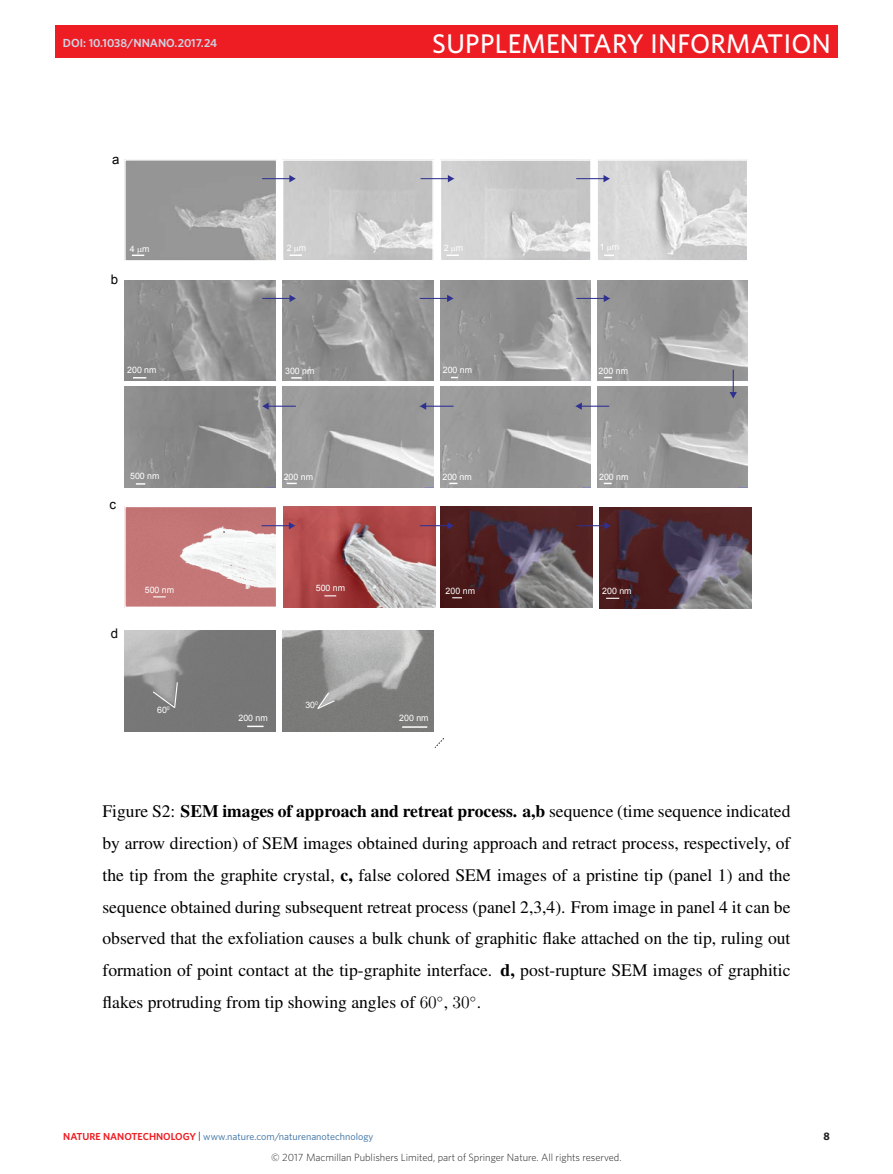
<style>
.page{position:relative;width:893px;height:1174px;background:#fff}
.page>*{position:absolute;margin:0;border:0;box-sizing:border-box;transform-origin:0 0}
.t1{font:500 27px "Whitney";letter-spacing:.01em;color:#fff}
.t2{font:17.55px/31.8px "Nimbus Rom No 9 L";color:#000;text-align:justify}
.t3{font:13.2px "Arial";color:#050504}
.t4{font:600 11.7px "Whitney";color:#cfd4e4}
.t5{font:700 10.8px "Whitney";color:#231f20}
.t6{font:300 10.5px "Whitney";color:#231f20}
.t7{font:10.2px "Whitney";color:#316a9f}
.t8{font:8.85px "Arial";color:#fff}
.s1{font-weight:500}
.s2{font-family:"CMR12"}
.s3{font-weight:600;color:#ee1d23}
.s4{color:#231f20}
</style>
<div class="page">
<img style="left:599px;top:507px;width:152px;height:101px">
<svg style="left:606px;top:598px;width:13px;height:1px"></svg>
<img style="left:283px;top:507px;width:152px;height:100px">
<svg style="left:324px;top:595px;width:12px;height:1px"></svg>
<img style="left:441px;top:506px;width:151px;height:101px">
<svg style="left:420px;top:522px;width:34px;height:7px"></svg>
<img style="left:126px;top:508px;width:149px;height:98px">
<div style="left:124px;top:506px;width:153px;height:102px;border:1px solid #fff"></div>
<svg style="left:153px;top:596px;width:13px;height:1px"></svg>
<img style="left:126px;top:161px;width:149px;height:99px">
<div style="left:124px;top:159px;width:153px;height:103px;border:1px solid #fff"></div>
<img style="left:284px;top:161px;width:148px;height:98px">
<div style="left:282px;top:159px;width:152px;height:102px;border:1px solid #fff"></div>
<img style="left:442px;top:161px;width:148px;height:98px">
<div style="left:440px;top:159px;width:152px;height:102px;border:1px solid #fff"></div>
<img style="left:598px;top:161px;width:148px;height:98px">
<div style="left:596px;top:159px;width:152px;height:102px;border:1px solid #fff"></div>
<img style="left:125px;top:280px;width:150px;height:101px">
<svg style="left:133px;top:377px;width:13px;height:1px"></svg>
<img style="left:283px;top:280px;width:150px;height:100px">
<img style="left:440px;top:280px;width:151px;height:101px">
<img style="left:597px;top:280px;width:151px;height:101px">
<img style="left:440px;top:386px;width:151px;height:101px">
<img style="left:597px;top:386px;width:151px;height:101px">
<img style="left:283px;top:387px;width:150px;height:100px">
<img style="left:125px;top:387px;width:150px;height:100px">
<img style="left:125px;top:630px;width:150px;height:101px">
<svg style="left:247px;top:725px;width:17px;height:2px"></svg>
<img style="left:283px;top:630px;width:150px;height:101px">
<hr style="left:402px;top:726px;width:25px;height:2px;background:#fff">
<svg style="left:434px;top:738px;width:10px;height:10px"></svg>
<svg style="left:316px;top:691px;width:20px;height:19px"></svg>
<svg style="left:152px;top:681px;width:27px;height:28px"></svg>
<svg style="left:262px;top:175px;width:34px;height:7px"></svg>
<svg style="left:421px;top:175px;width:33px;height:7px"></svg>
<svg style="left:576px;top:175px;width:34px;height:7px"></svg>
<svg style="left:262px;top:295px;width:34px;height:7px"></svg>
<svg style="left:420px;top:295px;width:33px;height:7px"></svg>
<svg style="left:576px;top:295px;width:34px;height:7px"></svg>
<svg style="left:262px;top:402px;width:34px;height:8px"></svg>
<svg style="left:420px;top:402px;width:33px;height:8px"></svg>
<svg style="left:575px;top:402px;width:34px;height:8px"></svg>
<svg style="left:729px;top:370px;width:8px;height:28px"></svg>
<svg style="left:262px;top:522px;width:33px;height:7px"></svg>
<svg style="left:577px;top:522px;width:34px;height:7px"></svg>
<div style="left:56px;top:25px;width:782px;height:33px;background:#ee1d23"></div>
<svg style="left:132px;top:248px;width:12px;height:8px"></svg>
<svg style="left:290px;top:246px;width:12px;height:10px"></svg>
<svg style="left:446px;top:247px;width:13px;height:9px"></svg>
<svg style="left:604px;top:246px;width:10px;height:10px"></svg>
<p class="t4" style="left:63px;top:35px;width:156px">DOI: 10.1038/NNANO.2017.24</p>
<h1 class="t1" style="left:432px;top:25px;width:400px">SUPPLEMENTARY INFORMATION</h1>
<p class="t3" style="left:112px;top:151px;width:9px">a</p>
<p class="t3" style="left:111px;top:270px;width:9px">b</p>
<p class="t8" style="left:130px;top:243px;width:21px">4 m</p>
<p class="t8" style="left:287px;top:242px;width:21px">2 m</p>
<p class="t8" style="left:444px;top:242px;width:21px">2 m</p>
<p class="t8" style="left:600px;top:241px;width:21px">1 m</p>
<p class="t8" style="left:127px;top:364px;width:31px">200 nm</p>
<p class="t8" style="left:285px;top:365px;width:31px">300 nm</p>
<p class="t8" style="left:443px;top:364px;width:31px">200 nm</p>
<p class="t8" style="left:599px;top:365px;width:31px">200 nm</p>
<p class="t3" style="left:109px;top:496px;width:8px">c</p>
<p class="t8" style="left:130px;top:470px;width:31px">500 nm</p>
<p class="t8" style="left:284px;top:471px;width:31px">200 nm</p>
<p class="t8" style="left:442px;top:471px;width:31px">200 nm</p>
<p class="t8" style="left:599px;top:471px;width:31px">200 nm</p>
<p class="t3" style="left:111px;top:624px;width:9px">d</p>
<p class="t8" style="left:145px;top:584px;width:31px">500 nm</p>
<p class="t8" style="left:316px;top:582px;width:31px">500 nm</p>
<p class="t8" style="left:446px;top:585px;width:31px">200 nm</p>
<p class="t8" style="left:157px;top:704px;width:14px">60<sup>0</sup></p>
<p class="t8" style="left:238px;top:712px;width:31px">200 nm</p>
<p class="t8" style="left:305px;top:699px;width:14px">30<sup>0</sup></p>
<p class="t8" style="left:399px;top:712px;width:31px">200 nm</p>
<p class="t8" style="left:602px;top:585px;width:31px">200 nm</p>
<p class="t2" style="left:102px;top:795px;width:689px">Figure S2: <span class="s1">SEM images of approach and retreat process. a,b</span> sequence (time sequence indicated by arrow direction) of SEM images obtained during approach and retract process, respectively, of the tip from the graphite crystal, <span class="s1">c,</span> false colored SEM images of a pristine tip (panel 1) and the sequence obtained during subsequent retreat process (panel 2,3,4). From image in panel 4 it can be observed that the exfoliation causes a bulk chunk of graphitic flake attached on the tip, ruling out formation of point contact at the tip-graphite interface. <span class="s1">d,</span> post-rupture SEM images of graphitic flakes protruding from tip showing angles of <span class="s2">60</span><sup>◦</sup>, <span class="s2">30</span><sup>◦</sup>.</p>
<p class="t7" style="left:63px;top:1129px;width:312px"><span class="s3">NATURE NANOTECHNOLOGY</span> <span class="s4">|</span> www.nature.com/naturenanotechnology</p>
<p class="t5" style="left:823px;top:1128px;width:8px">8</p>
<p class="t6" style="left:271px;top:1150px;width:352px">© 2017 Macmillan Publishers Limited, part of Springer Nature. All rights reserved.</p>
</div>
